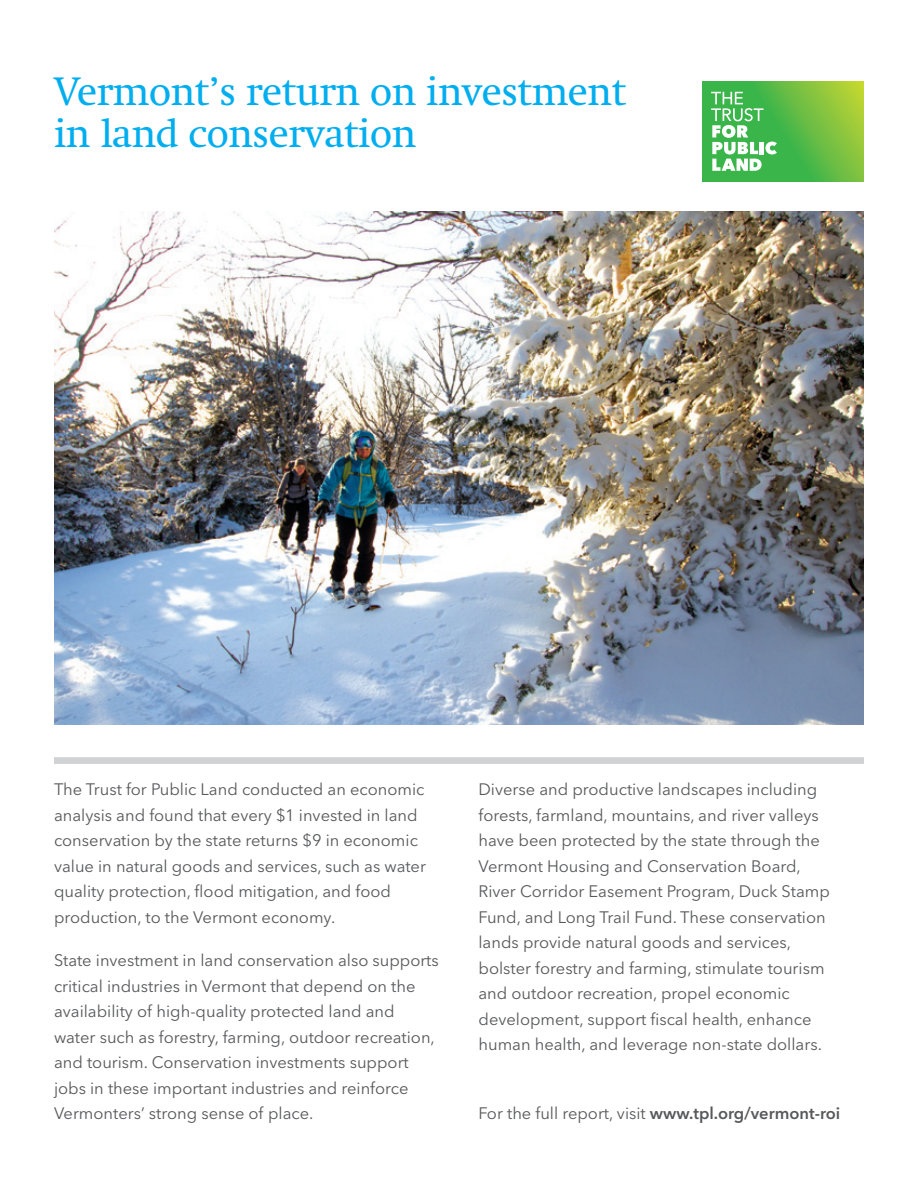
<style>
.page{position:relative;width:918px;height:1188px;background:#fff}
.page>*{position:absolute;margin:0;border:0;box-sizing:border-box;transform-origin:0 0}
.t1{font:40.5px/42px "Swift Neue LT Pro";letter-spacing:-.01em;color:#00aeef}
.t2{font:16.5px/25.5px "Avenir Next LT Pro";color:#57585a}
.t3{font:600 16.5px "Avenir Next LT Pro";color:#57585a}
.s1{font-weight:400}
</style>
<div class="page">
<img style="left:54px;top:211px;width:810px;height:513px">
<div style="left:54px;top:757px;width:810px;height:7px;background:#d1d2d4"></div>
<svg style="left:702px;top:81px;width:162px;height:100px;background:#66be43"></svg>
<svg style="left:711px;top:92px;width:66px;height:79px"></svg>
<h1 class="t1" style="left:54px;top:70px;width:574px">Vermont’s return on investment in land conservation</h1>
<p class="t2" style="left:54px;top:777px;width:374px">The Trust for Public Land conducted an economic analysis and found that every $1 invested in land conservation by the state returns $9 in economic value in natural goods and services, such as water quality protection, flood mitigation, and food production, to the Vermont economy.</p>
<p class="t2" style="left:54px;top:948px;width:386px">State investment in land conservation also supports critical industries in Vermont that depend on the availability of high-quality protected land and water such as forestry, farming, outdoor recreation, and tourism. Conservation investments support jobs in these important industries and reinforce Vermonters’ strong sense of place.</p>
<p class="t2" style="left:478px;top:777px;width:353px">Diverse and productive landscapes including forests, farmland, mountains, and river valleys have been protected by the state through the Vermont Housing and Conservation Board, River Corridor Easement Program, Duck Stamp Fund, and Long Trail Fund. These conservation lands provide natural goods and services, bolster forestry and farming, stimulate tourism and outdoor recreation, propel economic development, support fiscal health, enhance human health, and leverage non-state dollars.</p>
<p class="t3" style="left:478px;top:1104px;width:363px"><span class="s1">For the full report, visit</span> www.tpl.org/vermont-roi</p>
</div>
